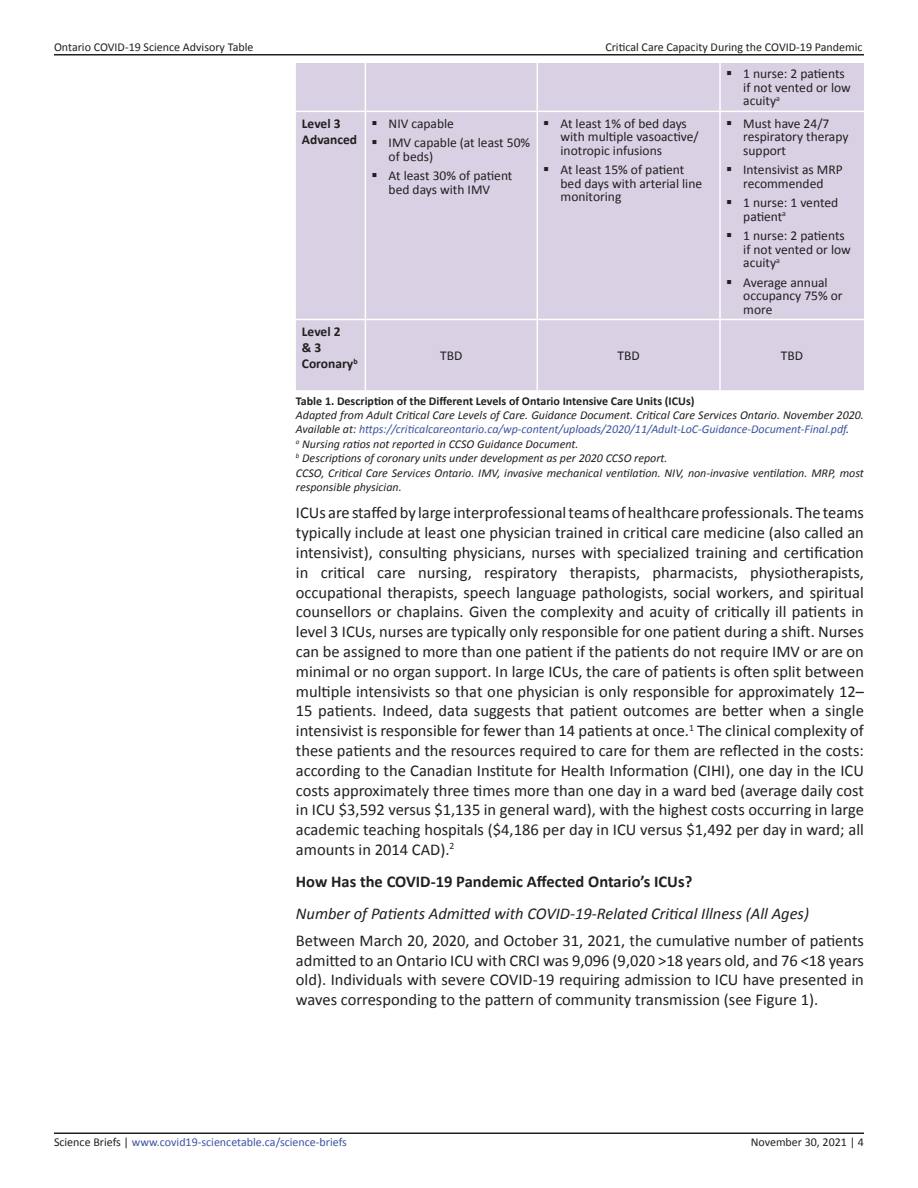
<style>
.page{position:relative;width:918px;height:1188px;background:#fff}
.page>*{position:absolute;margin:0;border:0;box-sizing:border-box;transform-origin:0 0}
.t1{font:16.5px/19.8px "Calibri";color:#231f20;text-align:justify}
.Heading_3{font:italic 16.5px "Calibri";color:#231f20}
.Heading_2{font:700 16.5px "Calibri";color:#231f20}
.t2{font:13.5px/13.5px "Calibri";color:#231f20}
.t3{font:700 13.5px/16.2px "Calibri";color:#231f20}
.Figure_Legend{font:italic 12px/14.4px "Calibri";color:#231f20}
.t4{font:12px "Calibri";color:#231f20}
.Figure_Title{font:700 12px "Calibri";color:#231f20}
.t5{font:12px "Calibri";color:#3b53a3}
.s1{color:#3b53a3}
.s2{color:#231f20}
</style>
<div class="page">
<hr style="left:54px;top:1132px;width:810px;height:2px;background:#231f20">
<hr style="left:54px;top:54px;width:810px;height:2px;background:#231f20">
<div style="left:296px;top:63px;width:568px;height:327px;background:#d9d0e3"></div>
<hr style="left:720px;top:111px;width:144px;height:1px;background:#fff">
<hr style="left:720px;top:319px;width:144px;height:1px;background:#fff">
<hr style="left:296px;top:111px;width:69px;height:1px;background:#fff">
<hr style="left:296px;top:319px;width:69px;height:1px;background:#fff">
<hr style="left:365px;top:63px;width:1px;height:48px;background:#fff">
<hr style="left:365px;top:111px;width:172px;height:1px;background:#fff">
<hr style="left:365px;top:112px;width:1px;height:207px;background:#fff">
<hr style="left:365px;top:319px;width:172px;height:1px;background:#fff">
<hr style="left:365px;top:320px;width:1px;height:70px;background:#fff">
<hr style="left:537px;top:63px;width:1px;height:48px;background:#fff">
<hr style="left:719px;top:63px;width:2px;height:48px;background:#fff">
<hr style="left:537px;top:111px;width:183px;height:1px;background:#fff">
<hr style="left:537px;top:112px;width:1px;height:207px;background:#fff">
<hr style="left:719px;top:112px;width:2px;height:207px;background:#fff">
<hr style="left:537px;top:319px;width:183px;height:1px;background:#fff">
<hr style="left:537px;top:320px;width:1px;height:70px;background:#fff">
<hr style="left:719px;top:320px;width:2px;height:70px;background:#fff">
<svg style="left:727px;top:71px;width:4px;height:4px"></svg>
<svg style="left:373px;top:121px;width:3px;height:4px"></svg>
<svg style="left:373px;top:140px;width:3px;height:4px"></svg>
<svg style="left:373px;top:173px;width:3px;height:4px"></svg>
<svg style="left:544px;top:121px;width:4px;height:4px"></svg>
<svg style="left:544px;top:167px;width:4px;height:4px"></svg>
<svg style="left:727px;top:121px;width:4px;height:4px"></svg>
<svg style="left:727px;top:167px;width:4px;height:4px"></svg>
<svg style="left:727px;top:200px;width:4px;height:4px"></svg>
<svg style="left:727px;top:233px;width:4px;height:4px"></svg>
<svg style="left:727px;top:280px;width:4px;height:4px"></svg>
<p class="t4" style="left:54px;top:39px;width:201px">Ontario COVID-19 Science Advisory Table</p>
<p class="t4" style="left:605px;top:39px;width:259px">Critical Care Capacity During the COVID-19 Pandemic</p>
<p class="t2" style="left:743px;top:67px;width:109px">1 nurse: 2 patients if not vented or low acuity<sup>a</sup></p>
<p class="t3" style="left:302px;top:114px;width:57px">Level 3<br>Advanced</p>
<p class="t2" style="left:389px;top:116px;width:67px">NIV capable</p>
<p class="t2" style="left:743px;top:116px;width:107px">Must have 24/7 respiratory therapy support</p>
<p class="t2" style="left:743px;top:162px;width:101px">Intensivist as MRP recommended</p>
<p class="t2" style="left:743px;top:195px;width:96px">1 nurse: 1 vented patient<sup>a</sup></p>
<p class="t2" style="left:743px;top:228px;width:109px">1 nurse: 2 patients if not vented or low acuity<sup>a</sup></p>
<p class="t2" style="left:743px;top:275px;width:101px">Average annual occupancy 75% or more</p>
<p class="t2" style="left:561px;top:116px;width:140px">At least 1% of bed days with multiple vasoactive/ inotropic infusions</p>
<p class="t2" style="left:561px;top:162px;width:143px">At least 15% of patient bed days with arterial line monitoring</p>
<p class="t2" style="left:389px;top:135px;width:143px">IMV capable (at least 50% of beds)</p>
<p class="t2" style="left:389px;top:168px;width:125px">At least 30% of patient bed days with IMV</p>
<p class="t3" style="left:302px;top:323px;width:40px">Level 2 &amp; 3</p>
<p class="t3" style="left:302px;top:355px;width:57px">Coronary<sup>b</sup></p>
<p class="t2" style="left:440px;top:348px;width:24px">TBD</p>
<p class="t2" style="left:618px;top:348px;width:24px">TBD</p>
<p class="t2" style="left:781px;top:348px;width:24px">TBD</p>
<p class="Figure_Title" style="left:296px;top:392px;width:400px">Table 1. Description of the Different Levels of Ontario Intensive Care Units (ICUs)</p>
<p class="Figure_Legend" style="left:296px;top:407px;width:570px">Adapted from Adult Critical Care Levels of Care. Guidance Document. Critical Care Services Ontario. November 2020.<br>Available at: <span class="s1">https://criticalcareontario.ca/wp-content/uploads/2020/11/Adult-LoC-Guidance-Document-Final.pdf</span>.</p>
<p class="Figure_Legend" style="left:296px;top:436px;width:284px"><sup>a</sup> Nursing ratios not reported in CCSO Guidance Document.</p>
<p class="Figure_Legend" style="left:296px;top:451px;width:373px"><sup>b</sup> Descriptions of coronary units under development as per 2020 CCSO report.</p>
<p class="Figure_Legend" style="left:296px;top:465px;width:570px">CCSO, Critical Care Services Ontario. IMV, invasive mechanical ventilation. NIV, non-invasive ventilation. MRP, most responsible physician.</p>
<p class="t1" style="left:296px;top:502px;width:570px">ICUs are staffed by large interprofessional teams of healthcare professionals. The teams typically include at least one physician trained in critical care medicine (also called an intensivist), consulting physicians, nurses with specialized training and certification in critical care nursing, respiratory therapists, pharmacists, physiotherapists, occupational therapists, speech language pathologists, social workers, and spiritual counsellors or chaplains. Given the complexity and acuity of critically ill patients in level 3 ICUs, nurses are typically only responsible for one patient during a shift. Nurses can be assigned to more than one patient if the patients do not require IMV or are on minimal or no organ support. In large ICUs, the care of patients is often split between multiple intensivists so that one physician is only responsible for approximately 12– 15 patients. Indeed, data suggests that patient outcomes are better when a single intensivist is responsible for fewer than 14 patients at once.<sup>1</sup> The clinical complexity of these patients and the resources required to care for them are reflected in the costs: according to the Canadian Institute for Health Information (CIHI), one day in the ICU costs approximately three times more than one day in a ward bed (average daily cost in ICU $3,592 versus $1,135 in general ward), with the highest costs occurring in large academic teaching hospitals ($4,186 per day in ICU versus $1,492 per day in ward; all amounts in 2014 CAD).<sup>2</sup></p>
<p class="Heading_2" style="left:296px;top:870px;width:398px">How Has the COVID-19 Pandemic Affected Ontario’s ICUs?</p>
<p class="Heading_3" style="left:296px;top:902px;width:515px">Number of Patients Admitted with COVID-19-Related Critical Illness (All Ages)</p>
<p class="t1" style="left:296px;top:930px;width:570px">Between March 20, 2020, and October 31, 2021, the cumulative number of patients admitted to an Ontario ICU with CRCI was 9,096 (9,020 &gt;18 years old, and 76 &lt;18 years old). Individuals with severe COVID-19 requiring admission to ICU have presented in waves corresponding to the pattern of community transmission (see Figure 1).</p>
<p class="t5" style="left:54px;top:1134px;width:294px"><span class="s2">Science Briefs |</span> www.covid19-sciencetable.ca/science-briefs</p>
<p class="t4" style="left:751px;top:1134px;width:115px">November 30, 2021 | 4</p>
</div>
